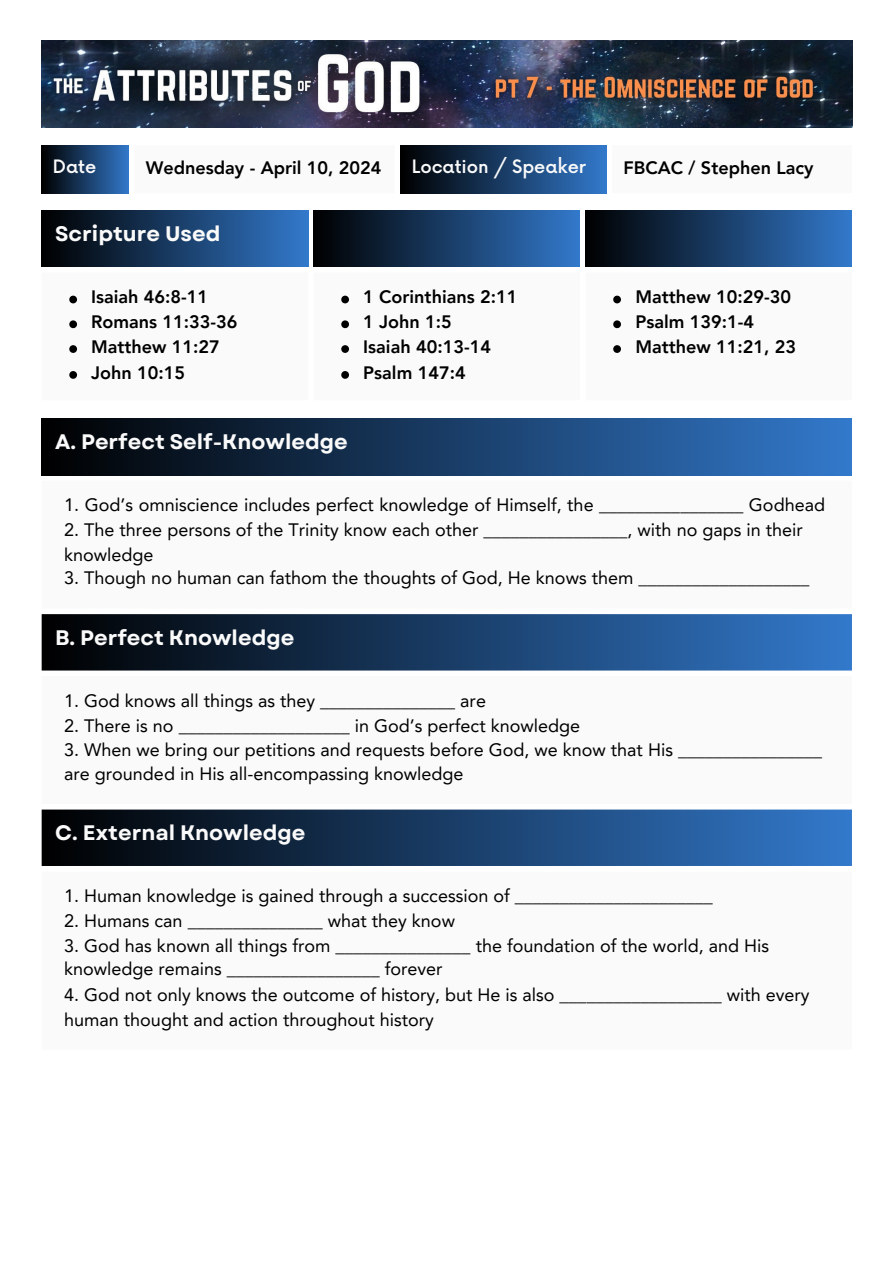
<style>
.page{position:relative;width:894px;height:1264px;background:#fff}
.page>*{position:absolute;margin:0;border:0;box-sizing:border-box;transform-origin:0 0}
.t1{font:700 21px "Garet";color:#fafafa}
.t2{font:18px "Avenir LT Pro";color:#000}
.t3{font:800 18px/25.2px "Avenir LT Pro";color:#000}
.t4{font:500 18px "Now";color:#fafafa}
</style>
<div class="page">
<img style="left:42px;top:40px;width:810px;height:87px">
<div style="left:42px;top:418px;width:809px;height:57px;background:linear-gradient(to right,#000,#3379cb)"></div>
<div style="left:42px;top:614px;width:809px;height:56px;background:linear-gradient(to right,#000,#3379cb)"></div>
<div style="left:42px;top:809px;width:809px;height:57px;background:linear-gradient(to right,#000,#3379cb)"></div>
<div style="left:42px;top:145px;width:87px;height:48px;background:linear-gradient(to right,#000,#3278ca)"></div>
<div style="left:400px;top:145px;width:206px;height:48px;background:linear-gradient(to right,#000,#3278c9)"></div>
<div style="left:42px;top:210px;width:266px;height:57px;background:linear-gradient(to right,#000,#3279ca)"></div>
<div style="left:313px;top:210px;width:266px;height:57px;background:linear-gradient(to right,#000,#3278ca)"></div>
<div style="left:585px;top:210px;width:266px;height:57px;background:linear-gradient(to right,#000,#3278ca)"></div>
<svg style="left:69px;top:296px;width:8px;height:7px"></svg>
<svg style="left:69px;top:320px;width:8px;height:8px"></svg>
<svg style="left:69px;top:345px;width:8px;height:8px"></svg>
<svg style="left:69px;top:371px;width:8px;height:8px"></svg>
<svg style="left:341px;top:296px;width:8px;height:7px"></svg>
<svg style="left:341px;top:320px;width:8px;height:8px"></svg>
<svg style="left:341px;top:345px;width:8px;height:8px"></svg>
<svg style="left:341px;top:371px;width:8px;height:8px"></svg>
<svg style="left:613px;top:296px;width:7px;height:7px"></svg>
<svg style="left:613px;top:320px;width:7px;height:8px"></svg>
<svg style="left:613px;top:345px;width:7px;height:8px"></svg>
<p class="t4" style="left:53px;top:157px;width:45px">Date</p>
<h2 class="t4" style="left:411px;top:157px;width:176px">Location / Speaker</h2>
<h2 class="t3" style="left:146px;top:156px;width:237px">Wednesday - April 10, 2024</h2>
<h2 class="t1" style="left:55px;top:219px;width:167px">Scripture Used</h2>
<h1 class="t3" style="left:623px;top:156px;width:191px">FBCAC / Stephen Lacy</h1>
<h2 class="t3" style="left:91px;top:286px;width:148px">Isaiah 46:8-11<br>Romans 11:33-36<br>Matthew 11:27<br>John 10:15</h2>
<h2 class="t3" style="left:363px;top:286px;width:155px">1 Corinthians 2:11<br>1 John 1:5<br>Isaiah 40:13-14<br>Psalm 147:4</h2>
<p class="t3" style="left:635px;top:286px;width:162px;line-height:24.8px">Matthew 10:29-30<br>Psalm 139:1-4<br>Matthew 11:21, 23</p>
<p class="t1" style="left:55px;top:427px;width:294px">A. Perfect Self-Knowledge</p>
<h1 class="t2" style="left:64px;top:497px;width:762px">1. God’s omniscience includes perfect knowledge of Himself, the ________________ Godhead</h1>
<h1 class="t2" style="left:64px;top:522px;width:740px">2. The three persons of the Trinity know each other ________________, with no gaps in their</h1>
<p class="t2" style="left:64px;top:547px;width:91px">knowledge</p>
<p class="t2" style="left:64px;top:570px;width:746px">3. Though no human can fathom the thoughts of God, He knows them ___________________</p>
<h2 class="t1" style="left:55px;top:622px;width:241px">B. Perfect Knowledge</h2>
<h1 class="t2" style="left:64px;top:693px;width:423px">1. God knows all things as they _______________ are</h1>
<p class="t2" style="left:64px;top:718px;width:517px">2. There is no ___________________ in God’s perfect knowledge</p>
<p class="t2" style="left:64px;top:742px;width:759px">3. When we bring our petitions and requests before God, we know that His ________________</p>
<p class="t2" style="left:64px;top:766px;width:401px">are grounded in His all-encompassing knowledge</p>
<h2 class="t1" style="left:55px;top:817px;width:252px">C. External Knowledge</h2>
<p class="t2" style="left:64px;top:888px;width:650px">1. Human knowledge is gained through a succession of ______________________</p>
<h1 class="t2" style="left:64px;top:913px;width:392px">2. Humans can _______________ what they know</h1>
<p class="t2" style="left:64px;top:938px;width:706px">3. God has known all things from _______________ the foundation of the world, and His</p>
<p class="t2" style="left:64px;top:961px;width:380px">knowledge remains _________________ forever</p>
<p class="t2" style="left:64px;top:987px;width:746px">4. God not only knows the outcome of history, but He is also __________________ with every</p>
<p class="t2" style="left:64px;top:1012px;width:371px">human thought and action throughout history</p>
</div>
